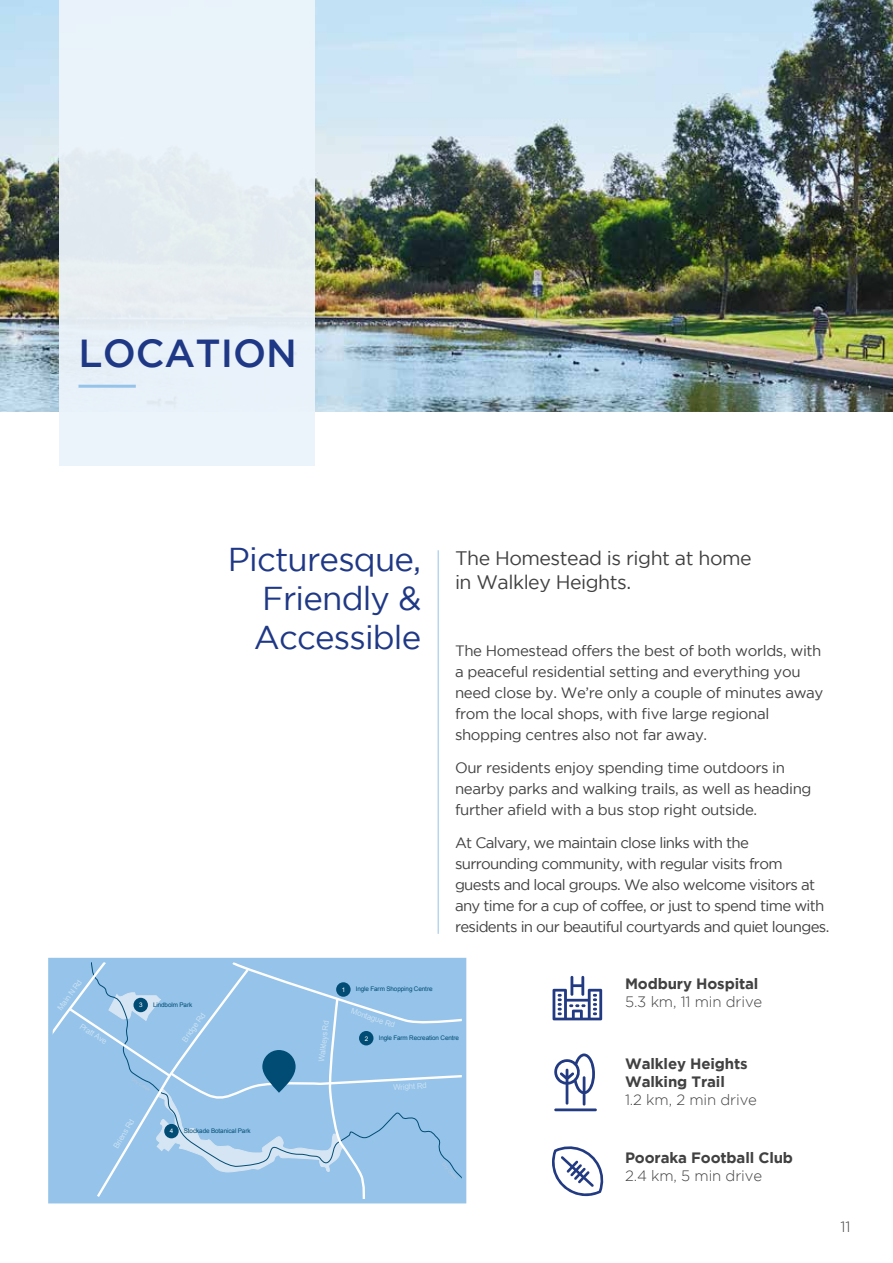
<style>
.page{position:relative;width:893px;height:1263px;background:#fff}
.page>*{position:absolute;margin:0;border:0;box-sizing:border-box;transform-origin:0 0}
.t1{font:500 39px "Gotham";color:#1f3886}
.t2{font:33px/39px "Gotham";letter-spacing:-.025em;color:#1f3886;text-align:justify}
.t3{font:19.5px/24px "Gotham";letter-spacing:-.025em;color:#414142}
.t4{font:15px/21px "Gotham";letter-spacing:-.025em;color:#414142}
.t5{font:15px/21px "Gotham";letter-spacing:-.045em;color:#414142}
.t6{font:700 15px/18px "Gotham";letter-spacing:-.01em;color:#414142}
.t7{font:300 15px "Gotham";letter-spacing:-.01em;color:#414142}
.t8{font:7.95px "Arial";color:#cae1f4}
.t9{font:6.3px "Arial";letter-spacing:-.015em;color:#004c74}
.t10{font:6.3px "Arial";color:#fff}
</style>
<div class="page">
<img style="left:0;top:0;width:893px;height:412px">
<hr style="left:438px;top:550px;width:1px;height:384px;background:#95c3e9">
<svg style="left:554px;top:1053px;width:41px;height:52px"></svg>
<hr style="left:554px;top:1108px;width:43px;height:3px;background:#223a81">
<svg style="left:552px;top:1146px;width:52px;height:50px"></svg>
<div style="left:60px;top:0;width:255px;height:465px;background:#ecf4fb"></div>
<hr style="left:79px;top:385px;width:57px;height:3px;background:#95c3e9">
<svg style="left:553px;top:976px;width:49px;height:44px"></svg>
<svg style="left:53px;top:963px;width:408px;height:235px"></svg>
<div style="left:336px;top:982px;width:15px;height:15px;background:#004c74;border-radius:50%"></div>
<div style="left:48px;top:958px;width:418px;height:245px;border:4px solid #95c3e9"></div>
<h1 class="t1" style="left:79px;top:331px;width:220px">LOCATION</h1>
<h2 class="t2" style="left:254px;top:540px;width:169px;text-indent:-26px">Picturesque, Friendly &amp; Accessible</h2>
<h3 class="t3" style="left:455px;top:545px;width:298px">The Homestead is right at home in Walkley Heights.</h3>
<p class="t4" style="left:455px;top:640px;width:370px">The Homestead offers the best of both worlds, with a peaceful residential setting and everything you need close by. We’re only a couple of minutes away from the local shops, with five large regional shopping centres also not far away.</p>
<p class="t4" style="left:455px;top:757px;width:358px">Our residents enjoy spending time outdoors in nearby parks and walking trails, as well as heading further afield with a bus stop right outside.</p>
<p class="t5" style="left:455px;top:832px;width:376px">At Calvary, we maintain close links with the surrounding community, with regular visits from guests and local groups. We also welcome visitors at any time for a cup of coffee, or just to spend time with residents in our beautiful courtyards and quiet lounges.</p>
<p class="t8" style="left:55px;top:1006px;width:37px;rotate:-54deg">Main N Rd</p>
<p class="t10" style="left:139px;top:1001px;width:5px">3</p>
<p class="t9" style="left:153px;top:1000px;width:41px">Lindbolm Park</p>
<p class="t8" style="left:180px;top:1038px;width:35px;rotate:-54deg">Bridge Rd</p>
<p class="t8" style="left:83px;top:1021px;width:32px;rotate:33deg">Pratt Ave</p>
<p class="t8" style="left:316px;top:1061px;width:43px;rotate:-84deg">Walkleys Rd</p>
<p class="t8" style="left:111px;top:1145px;width:35px;rotate:-59deg">Briens Rd</p>
<p class="t10" style="left:170px;top:1127px;width:5px">4</p>
<p class="t9" style="left:184px;top:1126px;width:68px">Stockade Botanical Park</p>
<p class="t10" style="left:342px;top:985px;width:5px">1</p>
<p class="t9" style="left:356px;top:985px;width:78px">Ingle Farm Shopping Centre</p>
<p class="t8" style="left:353px;top:1006px;width:47px;rotate:18deg">Montague Rd</p>
<p class="t10" style="left:365px;top:1034px;width:5px">2</p>
<p class="t9" style="left:379px;top:1033px;width:82px">Ingle Farm Recreation Centre</p>
<p class="t8" style="left:393px;top:1082px;width:35px;rotate:-3deg">Wright Rd</p>
<p class="t6" style="left:625px;top:975px;width:135px">Modbury Hospital</p>
<p class="t7" style="left:625px;top:994px;width:139px">5.3 km, 11 min drive</p>
<p class="t6" style="left:625px;top:1054px;width:124px">Walkley Heights<br>Walking Trail</p>
<p class="t7" style="left:625px;top:1091px;width:133px">1.2 km, 2 min drive</p>
<p class="t6" style="left:625px;top:1148px;width:169px">Pooraka Football Club</p>
<p class="t7" style="left:625px;top:1167px;width:139px">2.4 km, 5 min drive</p>
<p class="t7" style="left:840px;top:1219px;width:11px">11</p>
</div>
